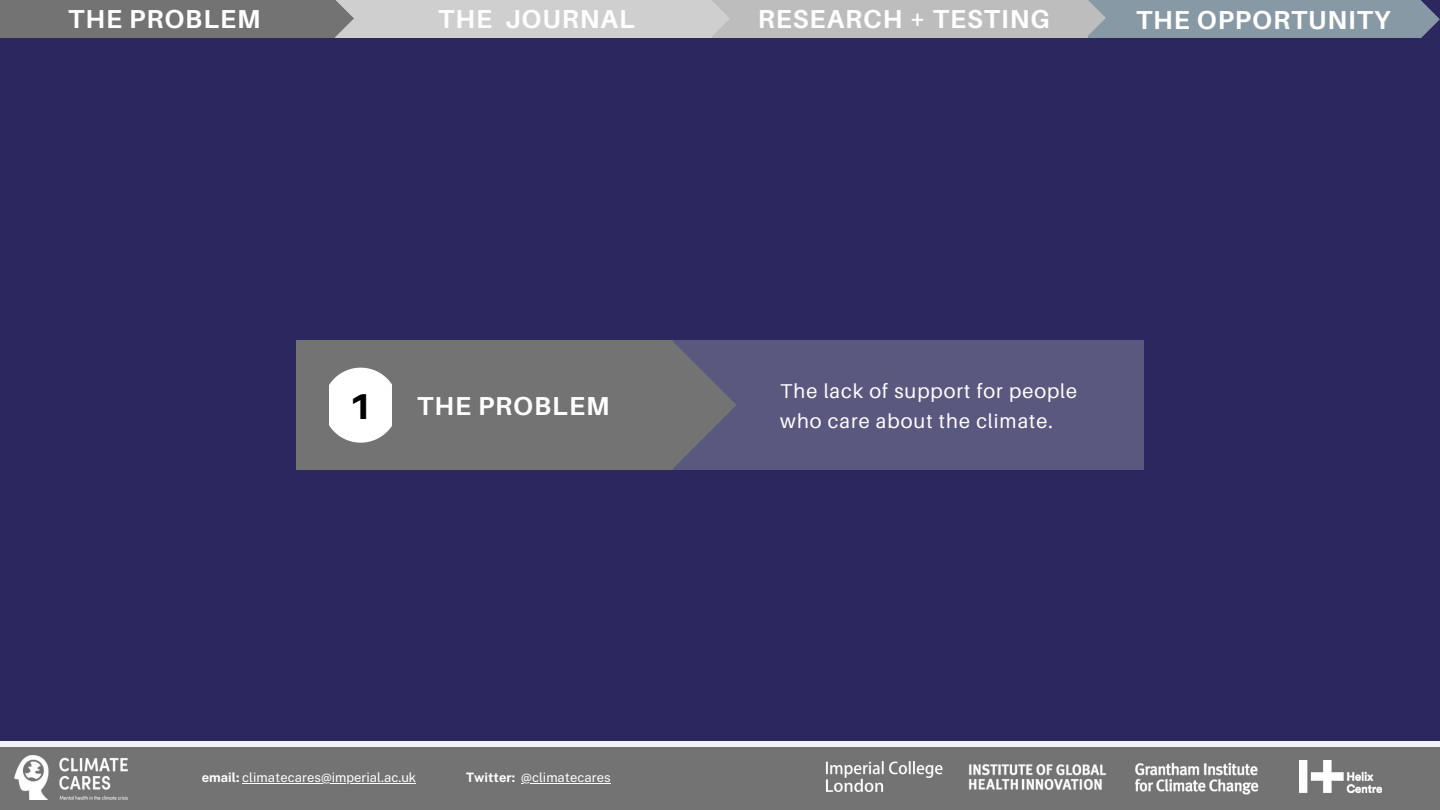
<style>
.page{position:relative;width:1440px;height:810px;background:#2c275f}
.page>*{position:absolute;margin:0;border:0;box-sizing:border-box;transform-origin:0 0}
.t1{font:800 36px "Aileron";color:#000}
.t2{font:700 26px "Aileron";letter-spacing:.04em;color:#fff}
.t3{font:20px/30px "Aileron";letter-spacing:.05em;color:#fff}
.t4{font:13px "Public Sans";color:#fff}
.s1{font-weight:700}
</style>
<div class="page">
<div style="left:296px;top:340px;width:848px;height:130px;background:#5b587f"></div>
<div style="left:296px;top:340px;width:377px;height:130px;background:#737373"></div>
<svg style="left:673px;top:342px;width:63px;height:126px"></svg>
<svg style="left:330px;top:368px;width:61px;height:75px;background:#ededed"></svg>
<div style="left:0;top:0;width:337px;height:37px;background:#737373"></div>
<div style="left:1062px;top:0;width:359px;height:37px;background:#8899a6"></div>
<div style="left:711px;top:0;width:377px;height:37px;background:#bdbdbd"></div>
<div style="left:335px;top:0;width:377px;height:37px;background:#cfcfcf"></div>
<svg style="left:315px;top:0;width:39px;height:38px"></svg>
<svg style="left:691px;top:1px;width:39px;height:37px"></svg>
<svg style="left:1067px;top:0;width:39px;height:38px"></svg>
<svg style="left:1401px;top:0;width:39px;height:39px"></svg>
<svg style="left:0;top:741px;width:1440px;height:7px;background:#e1dfe0"></svg>
<div style="left:0;top:748px;width:1440px;height:62px;background:#737373"></div>
<img style="left:15px;top:756px;width:112px;height:43px">
<img style="left:826px;top:761px;width:117px;height:31px">
<img style="left:969px;top:764px;width:138px;height:26px">
<img style="left:1135px;top:762px;width:124px;height:33px">
<img style="left:1299px;top:761px;width:83px;height:32px">
<hr style="left:242px;top:783px;width:174px;height:1px;background:#fff">
<hr style="left:521px;top:783px;width:90px;height:1px;background:#fff">
<p class="t2" style="left:68px;top:3px;width:194px">THE PROBLEM</p>
<p class="t2" style="left:438px;top:3px;width:198px">THE JOURNAL</p>
<p class="t2" style="left:758px;top:3px;width:293px">RESEARCH + TESTING</p>
<p class="t2" style="left:1136px;top:4px;width:256px">THE OPPORTUNITY</p>
<h1 class="t1" style="left:349px;top:384px;width:25px">1</h1>
<p class="t2" style="left:417px;top:390px;width:194px">THE PROBLEM</p>
<p class="t4" style="left:202px;top:770px;width:216px"><span class="s1">email:</span> climatecares@imperial.ac.uk</p>
<p class="t4" style="left:466px;top:770px;width:146px"><span class="s1">Twitter:</span> @climatecares</p>
<p class="t3" style="left:780px;top:375px;width:298px">The lack of support for people who care about the climate.</p>
</div>
